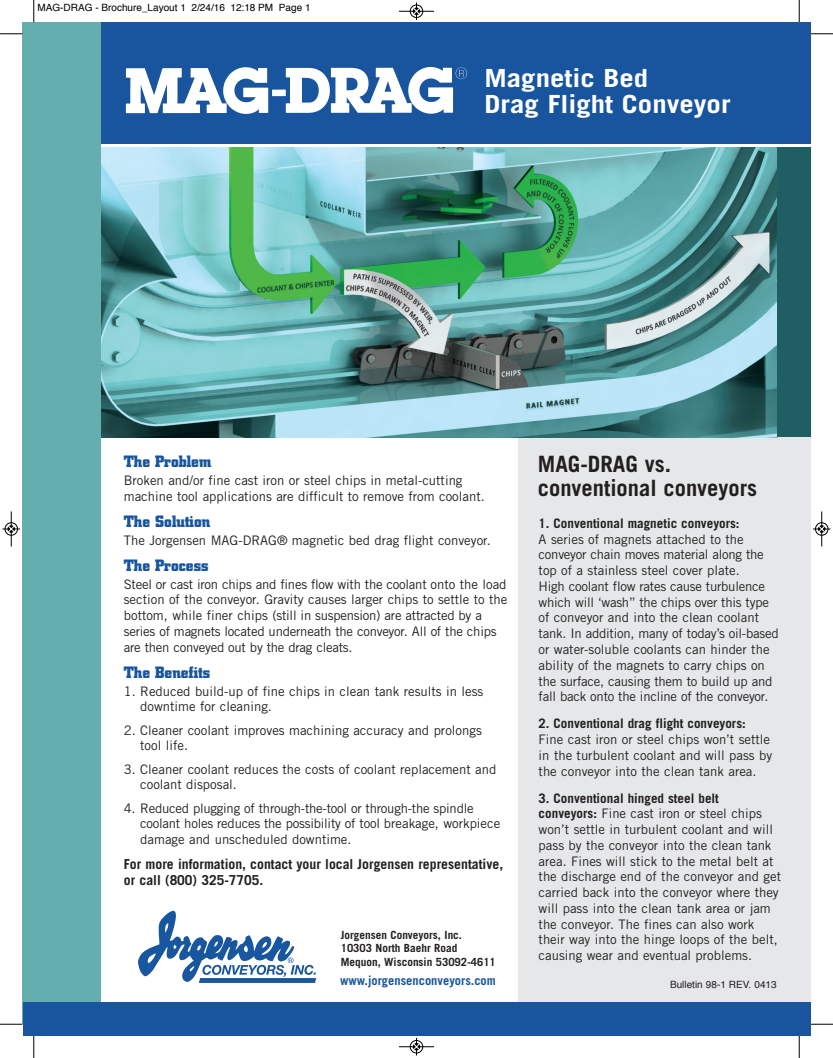
<style>
.page{position:relative;width:833px;height:1058px;background:#fff}
.page>*{position:absolute;margin:0;border:0;box-sizing:border-box;transform-origin:0 0}
.t1{font:700 25px/26.2px "Trade Gothic";color:#fff;scale:1.15 1}
.t2{font:700 22.5px/23.8px "Trade Gothic";color:#231f20}
.t3{font:700 16.25px "City";color:#18559e}
.t4{font:700 13.75px/16.5px "Trade Gothic";color:#231f20}
.t5{font:13.12px/15.8px "Trade Gothic";color:#231f20}
.t6{font:13.12px/15.8px "Trade Gothic";letter-spacing:-.02em;color:#231f20}
.t7{font:700 13.12px "Trade Gothic";color:#231f20}
.t8{font:700 12.5px "Trade Gothic";color:#18559e}
.t9{font:700 11.25px/13.5px "Trade Gothic";color:#231f20}
.t10{font:10px "Helvetica";color:#000}
.t11{font:10px "Helvetica";color:#231f20}
.s1{font-weight:700}
</style>
<div class="page">
<div style="left:518px;top:434px;width:292px;height:567px;background:#e6e7e9"></div>
<div style="left:22px;top:22px;width:79px;height:1002px;background:#64aeb0"></div>
<div style="left:101px;top:22px;width:709px;height:121px;background:#18559e"></div>
<img style="left:125px;top:67px;width:343px;height:47px">
<svg style="left:138px;top:910px;width:178px;height:72px"></svg>
<img style="left:101px;top:147px;width:675px;height:290px">
<div style="left:776px;top:147px;width:34px;height:290px;background:#1f5f63"></div>
<div style="left:22px;top:1001px;width:788px;height:34px;background:#18559e"></div>
<svg style="left:33px;top:0;width:2px;height:22px"></svg>
<svg style="left:0;top:33px;width:22px;height:2px"></svg>
<svg style="left:798px;top:0;width:2px;height:22px"></svg>
<svg style="left:810px;top:33px;width:22px;height:2px"></svg>
<svg style="left:33px;top:1035px;width:2px;height:23px"></svg>
<svg style="left:0;top:1023px;width:22px;height:2px"></svg>
<svg style="left:798px;top:1035px;width:2px;height:23px"></svg>
<svg style="left:810px;top:1023px;width:22px;height:2px"></svg>
<hr style="left:399px;top:11px;width:35px;height:1px;background:#000">
<div style="left:410px;top:5px;width:13px;height:13px;border:1px solid #000;border-radius:50%"></div>
<svg style="left:413px;top:2px;width:6px;height:18px"></svg>
<hr style="left:399px;top:1046px;width:35px;height:1px;background:#000">
<div style="left:410px;top:1040px;width:13px;height:13px;border:1px solid #000;border-radius:50%"></div>
<svg style="left:413px;top:1038px;width:6px;height:17px"></svg>
<hr style="left:11px;top:511px;width:1px;height:35px;background:#000">
<div style="left:5px;top:522px;width:13px;height:13px;border:1px solid #000;border-radius:50%"></div>
<svg style="left:2px;top:526px;width:18px;height:6px"></svg>
<hr style="left:821px;top:511px;width:1px;height:35px;background:#000">
<div style="left:815px;top:522px;width:13px;height:13px;border:1px solid #000;border-radius:50%"></div>
<svg style="left:813px;top:526px;width:17px;height:6px"></svg>
<p class="t10" style="left:38px;top:4px;width:274px">MAG-DRAG - Brochure_Layout 1 2/24/16 12:18 PM Page 1</p>
<h1 class="t1" style="left:484px;top:67px;width:215px">Magnetic Bed<br>Drag Flight Conveyor</h1>
<p class="t3" style="left:124px;top:456px;width:89px">The Problem</p>
<p class="t5" style="left:124px;top:473px;width:362px">Broken and/or fine cast iron or steel chips in metal-cutting machine tool applications are difficult to remove from coolant.</p>
<p class="t3" style="left:124px;top:515px;width:88px">The Solution</p>
<p class="t5" style="left:124px;top:533px;width:368px">The Jorgensen MAG-DRAG® magnetic bed drag flight conveyor.</p>
<p class="t3" style="left:124px;top:559px;width:86px">The Process</p>
<p class="t6" style="left:124px;top:577px;width:385px">Steel or cast iron chips and fines flow with the coolant onto the load section of the conveyor. Gravity causes larger chips to settle to the bottom, while finer chips (still in suspension) are attracted by a series of magnets located underneath the conveyor. All of the chips are then conveyed out by the drag cleats.</p>
<p class="t3" style="left:124px;top:666px;width:88px">The Benefits</p>
<p class="t5" style="left:140px;top:684px;width:345px;text-indent:-16px">1. Reduced build-up of fine chips in clean tank results in less downtime for cleaning.</p>
<p class="t5" style="left:140px;top:723px;width:343px;text-indent:-16px">2. Cleaner coolant improves machining accuracy and prolongs tool life.</p>
<p class="t5" style="left:140px;top:762px;width:358px;text-indent:-16px">3. Cleaner coolant reduces the costs of coolant replacement and coolant disposal.</p>
<p class="t6" style="left:140px;top:801px;width:361px;text-indent:-16px">4. Reduced plugging of through-the-tool or through-the spindle coolant holes reduces the possibility of tool breakage, workpiece damage and unscheduled downtime.</p>
<p class="t4" style="left:124px;top:856px;width:381px">For more information, contact your local Jorgensen representative, or call (800) 325-7705.</p>
<p class="t9" style="left:341px;top:928px;width:157px">Jorgensen Conveyors, Inc.<br>10303 North Baehr Road<br>Mequon, Wisconsin 53092-4611</p>
<p class="t8" style="left:340px;top:975px;width:157px">www.jorgensenconveyors.com</p>
<h2 class="t2" style="left:538px;top:454px;width:221px">MAG-DRAG vs. conventional conveyors</h2>
<p class="t7" style="left:538px;top:518px;width:202px">1. Conventional magnetic conveyors:</p>
<p class="t6" style="left:538px;top:532px;width:241px">A series of magnets attached to the conveyor chain moves material along the top of a stainless steel cover plate.<br>High coolant flow rates cause turbulence which will ‘wash” the chips over this type of conveyor and into the clean coolant tank. In addition, many of today’s oil-based or water-soluble coolants can hinder the ability of the magnets to carry chips on the surface, causing them to build up and fall back onto the incline of the conveyor.</p>
<p class="t7" style="left:538px;top:718px;width:209px">2. Conventional drag flight conveyors:</p>
<p class="t5" style="left:538px;top:732px;width:235px">Fine cast iron or steel chips won’t settle in the turbulent coolant and will pass by the conveyor into the clean tank area.</p>
<p class="t5" style="left:538px;top:791px;width:244px"><span class="s1">3. Conventional hinged steel belt<br>conveyors:</span> Fine cast iron or steel chips won’t settle in turbulent coolant and will pass by the conveyor into the clean tank area. Fines will stick to the metal belt at the discharge end of the conveyor and get carried back into the conveyor where they will pass into the clean tank area or jam the conveyor. The fines can also work their way into the hinge loops of the belt, causing wear and eventual problems.</p>
<p class="t11" style="left:670px;top:980px;width:108px">Bulletin 98-1 REV. 0413</p>
</div>
